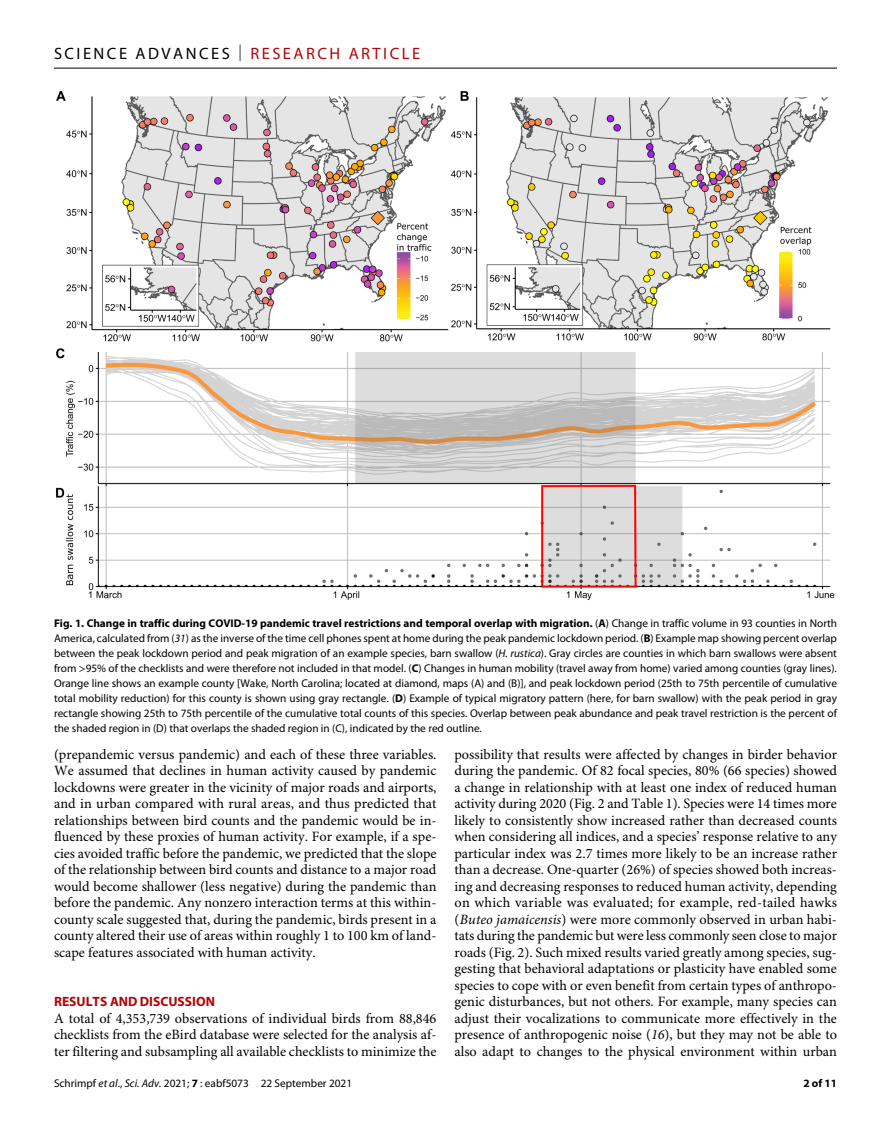
<style>
.page{position:relative;width:891px;height:1134px;background:#fff}
.page>*{position:absolute;margin:0;border:0;box-sizing:border-box;transform-origin:0 0}
.t1{font:16.5px "Myriad Pro";letter-spacing:.15em;color:#000}
.t2{font:14.25px/16.5px "Minion Pro";color:#000;text-align:justify}
.t3{font:700 13.5px "Myriad Pro";color:#b10508}
.t4{font:11.25px/15px "Myriad Pro";color:#000;text-align:justify}
.t5{font:700 11.25px "Myriad Pro";color:#000}
.s1{font-weight:300}
.s2{color:#b10508}
.s3{font-weight:700}
.s4{font-style:italic}
</style>
<div class="page">
<hr style="left:54px;top:68px;width:783px;height:1px;background:#000">
<img style="left:56px;top:91px;width:779px;height:509px">
<p class="t1" style="left:54px;top:40px;width:368px">SCIENCE ADVANCES <span class="s1">|</span> <span class="s2">RESEARCH ARTICLE</span></p>
<p class="t4" style="left:54px;top:616px;width:785px"><span class="s3">Fig. 1. Change in traffic during COVID-19 pandemic travel restrictions and temporal overlap with migration.</span> (<span class="s3">A</span>) Change in traffic volume in 93 counties in North America, calculated from (<span class="s4">31</span>) as the inverse of the time cell phones spent at home during the peak pandemic lockdown period. (<span class="s3">B</span>) Example map showing percent overlap between the peak lockdown period and peak migration of an example species, barn swallow (<span class="s4">H. rustica</span>). Gray circles are counties in which barn swallows were absent from &gt;95% of the checklists and were therefore not included in that model. (<span class="s3">C</span>) Changes in human mobility (travel away from home) varied among counties (gray lines).<br>Orange line shows an example county [Wake, North Carolina; located at diamond, maps (A) and (B)], and peak lockdown period (25th to 75th percentile of cumulative total mobility reduction) for this county is shown using gray rectangle. (<span class="s3">D</span>) Example of typical migratory pattern (here, for barn swallow) with the peak period in gray rectangle showing 25th to 75th percentile of the cumulative total counts of this species. Overlap between peak abundance and peak travel restriction is the percent of the shaded region in (D) that overlaps the shaded region in (C), indicated by the red outline.</p>
<p class="t2" style="left:54px;top:747px;width:384px">(prepandemic versus pandemic) and each of these three variables.<br>We assumed that declines in human activity caused by pandemic lockdowns were greater in the vicinity of major roads and airports, and in urban compared with rural areas, and thus predicted that relationships between bird counts and the pandemic would be in&shy;fluenced by these proxies of human activity. For example, if a spe&shy;cies avoided traffic before the pandemic, we predicted that the slope of the relationship between bird counts and distance to a major road would become shallower (less negative) during the pandemic than before the pandemic. Any nonzero interaction terms at this within&shy;county scale suggested that, during the pandemic, birds present in a county altered their use of areas within roughly 1 to 100 km of land&shy;scape features associated with human activity.</p>
<p class="t3" style="left:54px;top:991px;width:163px">RESULTS AND DISCUSSION</p>
<p class="t2" style="left:54px;top:1011px;width:384px">A total of 4,353,739 observations of individual birds from 88,846 checklists from the eBird database were selected for the analysis af&shy;ter filtering and subsampling all available checklists to minimize the</p>
<p class="t4" style="left:54px;top:1076px;width:300px">Schrimpf <span class="s4">et al</span>., <span class="s4">Sci. Adv.</span> 2021; <span class="s3">7</span> : eabf5073 22 September 2021</p>
<p class="t2" style="left:454px;top:747px;width:384px">possibility that results were affected by changes in birder behavior during the pandemic. Of 82 focal species, 80% (66 species) showed a change in relationship with at least one index of reduced human activity during 2020 (Fig. 2 and Table 1). Species were 14 times more likely to consistently show increased rather than decreased counts when considering all indices, and a species’ response relative to any particular index was 2.7 times more likely to be an increase rather than a decrease. One-quarter (26%) of species showed both increas&shy;ing and decreasing responses to reduced human activity, depending on which variable was evaluated; for example, red-tailed hawks (<span class="s4">Buteo jamaicensis</span>) were more commonly observed in urban habi&shy;tats during the pandemic but were less commonly seen close to major roads (Fig. 2). Such mixed results varied greatly among species, sug&shy;gesting that behavioral adaptations or plasticity have enabled some species to cope with or even benefit from certain types of anthropo&shy;genic disturbances, but not others. For example, many species can adjust their vocalizations to communicate more effectively in the presence of anthropogenic noise (<span class="s4">16</span>), but they may not be able to also adapt to changes to the physical environment within urban</p>
<p class="t5" style="left:803px;top:1074px;width:35px">2 of 11</p>
</div>
